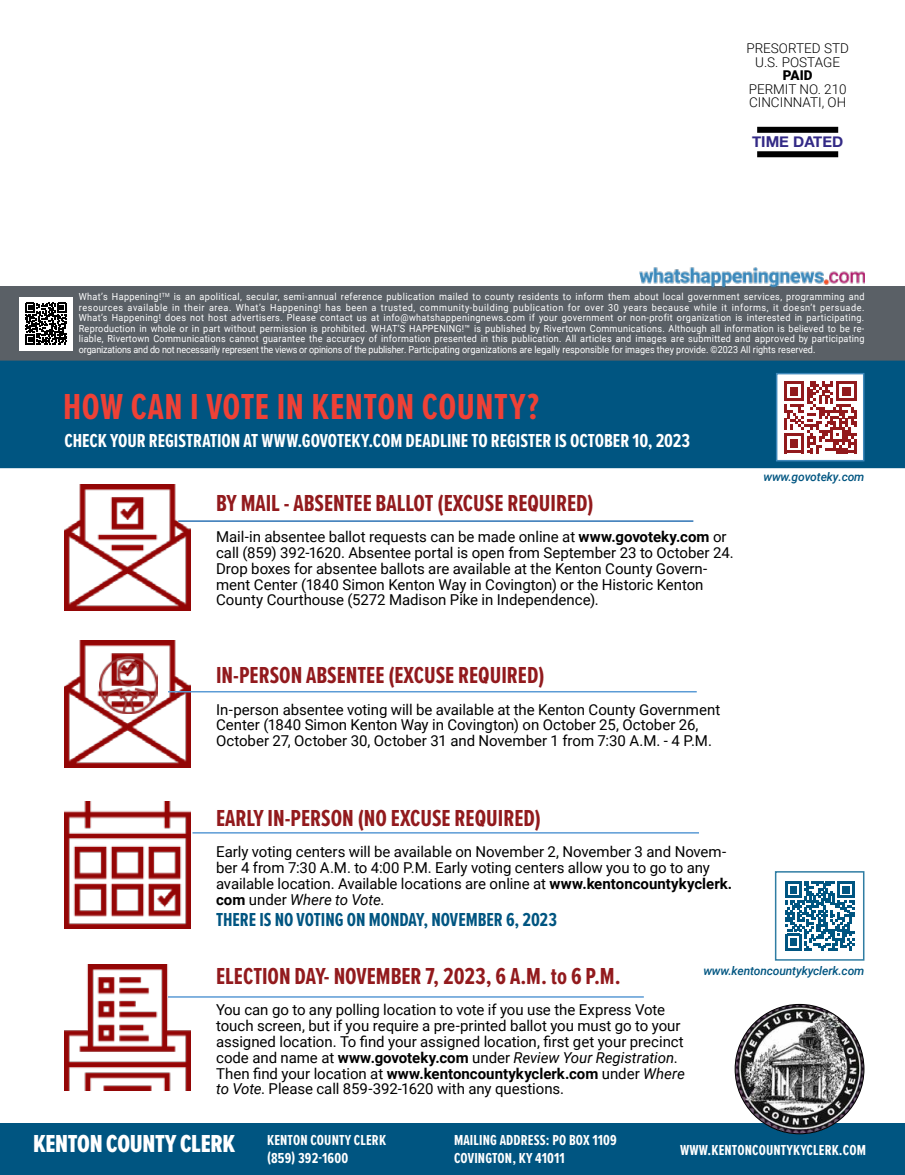
<style>
.page{position:relative;width:905px;height:1175px;background:#fff}
.page>*{position:absolute;margin:0;border:0;box-sizing:border-box;transform-origin:0 0}
.t1{font:700 37.5px "Proxima Nova Ex Cn";letter-spacing:.015em;color:#ef4136}
.t2{font:25.5px "Proxima Nova Ex Cn Extrabld";letter-spacing:-.01em;color:#fff}
.t3{font:700 24px "Proxima Nova Ex Cn";color:#921a1d}
.t4{font:700 19.5px "Proxima Nova Ex Cn";color:#fff}
.t5{font:700 19.5px "Proxima Nova Ex Cn";color:#005581}
.t6{font:15px/15.8px "Roboto";letter-spacing:-.005em;color:#000}
.t7{font:700 15px/18px "Proxima Nova Ex Cn";letter-spacing:.01em;color:#fff}
.t8{font:700 15px "Helvetica Neue";color:#332a86}
.t9{font:300 13.5px/13.5px "Roboto";color:#000;text-align:center}
.t10{font:900 13.5px "Roboto";color:#000}
.t11{font:italic 500 12px "Roboto";letter-spacing:-.01em;color:#005581}
.t12{font:9.75px/10.5px "Roboto";color:#fff;text-align:justify;scale:.93 1}
.s1{font-weight:700}
.s2{font-style:italic}
</style>
<div class="page">
<div style="left:0;top:286px;width:904px;height:74px;background:#5a6066"></div>
<div style="left:757px;top:127px;width:81px;height:6px;background:#000"></div>
<div style="left:757px;top:151px;width:81px;height:6px;background:#000"></div>
<img style="left:639px;top:267px;width:225px;height:21px">
<div style="left:19px;top:297px;width:54px;height:53px;background:#fff"></div>
<svg style="left:25px;top:302px;width:42px;height:42px"></svg>
<div style="left:0;top:360px;width:904px;height:108px;background:#005581"></div>
<div style="left:0;top:1123px;width:904px;height:51px;background:#005581"></div>
<img style="left:64px;top:484px;width:127px;height:127px">
<img style="left:64px;top:802px;width:127px;height:126px">
<img style="left:64px;top:964px;width:127px;height:126px">
<img style="left:64px;top:641px;width:127px;height:126px">
<img style="left:100px;top:656px;width:58px;height:57px">
<img style="left:735px;top:1004px;width:128px;height:129px;border-radius:64px">
<hr style="left:178px;top:520px;width:515px;height:2px;background:#2e74b5">
<hr style="left:168px;top:691px;width:528px;height:1px;background:#5b9bd5">
<hr style="left:192px;top:832px;width:507px;height:1px;background:#5b9bd5">
<hr style="left:168px;top:996px;width:476px;height:1px;background:#5b9bd5">
<div style="left:776px;top:374px;width:87px;height:86px;background:#fff"></div>
<svg style="left:784px;top:381px;width:72px;height:72px"></svg>
<div style="left:776px;top:373px;width:88px;height:88px;border:2px solid #3e88ba"></div>
<svg style="left:785px;top:881px;width:69px;height:69px"></svg>
<div style="left:774px;top:871px;width:90px;height:89px;border:2px solid #2f7da3"></div>
<p class="t9" style="left:746px;top:41px;width:104px">PRESORTED STD<br>U.S. POSTAGE</p>
<p class="t10" style="left:782px;top:66px;width:31px">PAID</p>
<p class="t9" style="left:748px;top:82px;width:99px;text-align:left">PERMIT NO. 210<br>CINCINNATI, OH</p>
<p class="t8" style="left:752px;top:130px;width:93px">TIME DATED</p>
<p class="t12" style="left:79px;top:291px;width:846px">What’s Happening!<sup>TM</sup> is an apolitical, secular, semi-annual reference publication mailed to county residents to inform them about local government services, programming and resources available in their area. What’s Happening! has been a trusted, community-building publication for over 30 years because while it informs, it doesn’t persuade.<br>What’s Happening! does not host advertisers. Please contact us at info@whatshappeningnews.com if your government or non-profit organization is interested in participating.<br>Reproduction in whole or in part without permission is prohibited. WHAT’S HAPPENING!™ is published by Rivertown Communications. Although all information is believed to be re&shy;liable, Rivertown Communications cannot guarantee the accuracy of information presented in this publication. All articles and images are submitted and approved by participating organizations and do not necessarily represent the views or opinions of the publisher. Participating organizations are legally responsible for images they provide. ©2023 All rights reserved.</p>
<p class="t1" style="left:63px;top:379px;width:477px">HOW CAN I VOTE IN KENTON COUNTY?</p>
<p class="t4" style="left:64px;top:426px;width:627px">CHECK YOUR REGISTRATION AT WWW.GOVOTEKY.COM DEADLINE TO REGISTER IS OCTOBER 10, 2023</p>
<p class="t3" style="left:216px;top:485px;width:379px">BY MAIL - ABSENTEE BALLOT (EXCUSE REQUIRED)</p>
<p class="t6" style="left:216px;top:528px;width:519px">Mail-in absentee ballot requests can be made online at <span class="s1">www.govoteky.com</span> or call (859) 392-1620. Absentee portal is open from September 23 to October 24.</p>
<p class="t6" style="left:216px;top:560px;width:492px">Drop boxes for absentee ballots are available at the Kenton County Govern&shy;ment Center (1840 Simon Kenton Way in Covington) or the Historic Kenton<br>County Courthouse (5272 Madison Pike in Independence).</p>
<p class="t3" style="left:216px;top:657px;width:330px">IN-PERSON ABSENTEE (EXCUSE REQUIRED)</p>
<p class="t6" style="left:216px;top:701px;width:505px">In-person absentee voting will be available at the Kenton County Government<br>Center (1840 Simon Kenton Way in Covington) on October 25, October 26,<br>October 27, October 30, October 31 and November 1 from 7:30 A.M. - 4 P.M.</p>
<p class="t11" style="left:763px;top:468px;width:103px">www.govoteky.com</p>
<p class="t3" style="left:216px;top:800px;width:326px">EARLY IN-PERSON (NO EXCUSE REQUIRED)</p>
<p class="t6" style="left:216px;top:843px;width:517px">Early voting centers will be available on November 2, November 3 and Novem&shy;ber 4 from 7:30 A.M. to 4:00 P.M. Early voting centers allow you to go to any available location. Available locations are online at <span class="s1">www.kentoncountykyclerk. com</span> under <span class="s2">Where to Vote</span>.</p>
<p class="t5" style="left:216px;top:904px;width:342px">THERE IS NO VOTING ON MONDAY, NOVEMBER 6, 2023</p>
<p class="t3" style="left:216px;top:958px;width:406px">ELECTION DAY- NOVEMBER 7, 2023, 6 A.M. to 6 P.M.</p>
<p class="t6" style="left:216px;top:1001px;width:470px">You can go to any polling location to vote if you use the Express Vote touch screen, but if you require a pre-printed ballot you must go to your assigned location. To find your assigned location, first get your precinct code and name at <span class="s1">www.govoteky.com</span> under <span class="s2">Review Your Registration</span>.<br>Then find your location at <span class="s1">www.kentoncountykyclerk.com</span> under <span class="s2">Where to Vote</span>. Please call 859-392-1620 with any questions.</p>
<p class="t11" style="left:703px;top:962px;width:163px">www.kentoncountykyclerk.com</p>
<p class="t2" style="left:33px;top:1124px;width:204px">KENTON COUNTY CLERK</p>
<p class="t7" style="left:680px;top:1140px;width:187px">WWW.KENTONCOUNTYKYCLERK.COM</p>
<p class="t7" style="left:267px;top:1130px;width:120px">KENTON COUNTY CLERK</p>
<p class="t7" style="left:267px;top:1148px;width:83px">(859) 392-1600</p>
<p class="t7" style="left:454px;top:1130px;width:164px">MAILING ADDRESS: PO BOX 1109<br>COVINGTON, KY 41011</p>
</div>
